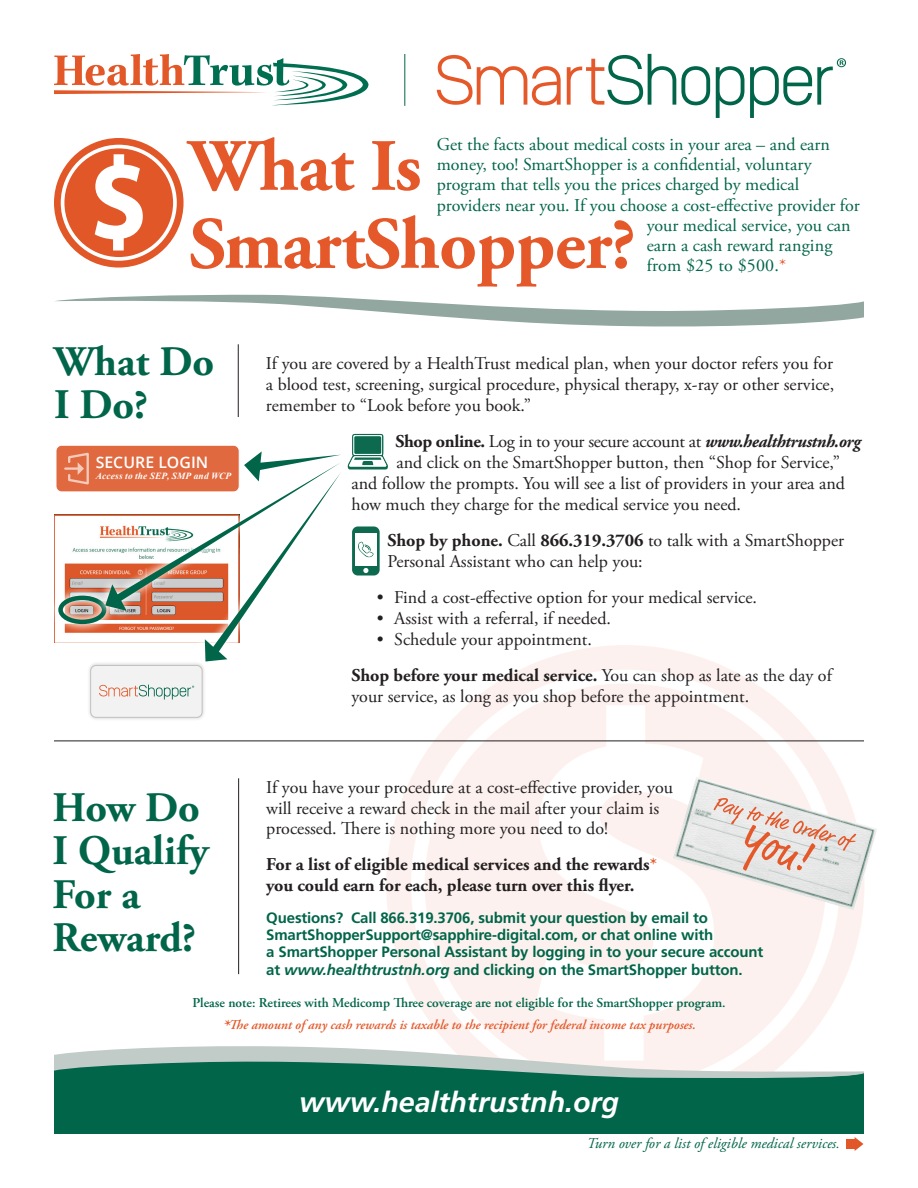
<style>
.page{position:relative;width:918px;height:1188px;background:#fff}
.page>*{position:absolute;margin:0;border:0;box-sizing:border-box;transform-origin:0 0}
.t1{font:700 73.5px "Adobe Garamond Pro";letter-spacing:-.01em;color:#e4582a}
.t2{font:700 42px/43.5px "Adobe Garamond Pro";color:#006549}
.t3{font:italic 700 28.5px "Frutiger LT Std";color:#fff}
.t4{font:18px/21px "Adobe Garamond Pro";color:#231f20}
.t5{font:18px "Adobe Garamond Pro";color:#006549}
.t6{font:700 18px/20.7px "Adobe Garamond Pro";color:#231f20}
.t7{font:18px "Adobe Garamond Pro";letter-spacing:-.02em;color:#231f20}
.t8{font:600 15.75px "Open Sans";letter-spacing:.005em;color:#fff}
.t9{font:700 15px/17.2px "Frutiger LT Std";letter-spacing:-.01em;color:#006549}
.t10{font:italic 15px "Adobe Garamond Pro";color:#006549}
.t11{font:600 13.5px "Adobe Garamond Pro";color:#006549}
.t12{font:italic 600 13.5px "Adobe Garamond Pro";color:#e4582a}
.t13{font:italic 700 9.3px "Times New Roman";letter-spacing:.02em;color:#fff}
.s1{color:#e4582a}
.s2{font-weight:700}
.s3{font-weight:700;font-style:italic}
.s4{font-style:italic}
.s5{font-size:18px}
</style>
<div class="page">
<div style="left:56px;top:445px;width:183px;height:47px;background:#e0693f;border-radius:6px"></div>
<div style="left:56px;top:445px;width:184px;height:47px;border:1px solid #fff;border-radius:6px"></div>
<svg style="left:65px;top:453px;width:21px;height:32px"></svg>
<svg style="left:395px;top:654px;width:460px;height:460px;fill:#fcf1ee"></svg>
<div style="left:386px;top:645px;width:479px;height:478px;border:18px solid #e15727;border-radius:50%"></div>
<svg style="left:537px;top:705px;width:177px;height:340px"></svg>
<img style="left:54px;top:515px;width:45px;height:128px">
<hr style="left:54px;top:741px;width:810px;height:1px;background:#231f20">
<svg style="left:54px;top:586px;width:45px;height:48px"></svg>
<div style="left:58px;top:596px;width:48px;height:28px;border:4px solid #006549;border-radius:50%"></div>
<hr style="left:238px;top:778px;width:1px;height:196px;background:#231f20">
<hr style="left:238px;top:344px;width:1px;height:73px;background:#231f20">
<img style="left:673px;top:777px;width:204px;height:133px">
<svg style="left:714px;top:798px;width:142px;height:73px;background:#e5d3cc"></svg>
<svg style="left:56px;top:140px;width:125px;height:125px;background:#e46a40"></svg>
<div style="left:54px;top:138px;width:130px;height:130px;border:5px solid #e15727;border-radius:50%"></div>
<svg style="left:95px;top:154px;width:48px;height:97px"></svg>
<div style="left:61px;top:145px;width:116px;height:116px;border:4px solid #fff;border-radius:50%"></div>
<svg style="left:54px;top:54px;width:314px;height:51px"></svg>
<div style="left:54px;top:1079px;width:810px;height:55px;background:#006549"></div>
<svg style="left:54px;top:1045px;width:810px;height:34px"></svg>
<hr style="left:404px;top:54px;width:1px;height:52px;background:#006549">
<svg style="left:86px;top:433px;width:269px;height:198px"></svg>
<svg style="left:55px;top:294px;width:809px;height:33px"></svg>
<svg style="left:437px;top:55px;width:124px;height:50px"></svg>
<svg style="left:567px;top:54px;width:143px;height:51px"></svg>
<svg style="left:716px;top:66px;width:28px;height:52px"></svg>
<svg style="left:750px;top:58px;width:96px;height:60px"></svg>
<div style="left:87px;top:662px;width:119px;height:59px;background:#f2f2f2"></div>
<div style="left:90px;top:665px;width:112px;height:53px;border:1px solid #c4c1c0;border-radius:5px"></div>
<svg style="left:99px;top:434px;width:289px;height:266px"></svg>
<div style="left:846px;top:1139px;width:11px;height:10px;background:#e15727"></div>
<svg style="left:855px;top:1137px;width:8px;height:14px"></svg>
<p class="t5" style="left:437px;top:133px;width:395px">Get the facts about medical costs in your area – and earn</p>
<p class="t5" style="left:437px;top:154px;width:376px">money, too! SmartShopper is a confidential, voluntary</p>
<p class="t5" style="left:437px;top:174px;width:364px">program that tells you the prices charged by medical</p>
<p class="t5" style="left:437px;top:194px;width:425px">providers near you. If you choose a cost-effective provider for</p>
<p class="t5" style="left:647px;top:214px;width:205px">your medical service, you can</p>
<p class="t5" style="left:647px;top:235px;width:187px">earn a cash reward ranging</p>
<p class="t5" style="left:647px;top:255px;width:141px">from $25 to $500.<span class="s1">*</span></p>
<p class="t1" style="left:189px;top:124px;width:234px">What Is</p>
<p class="t1" style="left:189px;top:202px;width:448px">SmartShopper?</p>
<p class="t2" style="left:54px;top:340px;width:162px">What Do</p>
<p class="t2" style="left:54px;top:384px;width:96px">I Do?</p>
<p class="t8" style="left:96px;top:452px;width:114px">SECURE LOGIN</p>
<p class="t13" style="left:96px;top:470px;width:137px">Access to the SEP, SMP and WCP</p>
<p class="t2" style="left:52px;top:787px;width:158px">How Do<br>I Qualify<br>For a</p>
<p class="t2" style="left:52px;top:917px;width:145px">Reward?</p>
<p class="t4" style="left:266px;top:353px;width:570px;text-align:justify">If you are covered by a HealthTrust medical plan, when your doctor refers you for a blood test, screening, surgical procedure, physical therapy, x-ray or other service, remember to “Look before you book.”</p>
<p class="t7" style="left:396px;top:430px;width:467px"><span class="s2">Shop online.</span> Log in to your secure account at <span class="s3">www.healthtrustnh.org</span></p>
<p class="t4" style="left:396px;top:452px;width:445px">and click on the SmartShopper button, then “Shop for Service,”</p>
<p class="t4" style="left:351px;top:473px;width:495px">and follow the prompts. You will see a list of providers in your area and</p>
<p class="t4" style="left:351px;top:494px;width:391px">how much they charge for the medical service you need.</p>
<p class="t4" style="left:387px;top:530px;width:458px"><span class="s2">Shop by phone.</span> Call <span class="s2">866.319.3706</span> to talk with a SmartShopper<br>Personal Assistant who can help you:</p>
<p class="t4" style="left:377px;top:587px;width:382px">• Find a cost-effective option for your medical service.</p>
<p class="t4" style="left:377px;top:608px;width:236px">• Assist with a referral, if needed.</p>
<p class="t4" style="left:377px;top:629px;width:216px">• Schedule your appointment.</p>
<p class="t4" style="left:351px;top:665px;width:482px"><span class="s2">Shop before your medical service.</span> You can shop as late as the day of your service, as long as you shop before the appointment.</p>
<p class="t4" style="left:266px;top:777px;width:408px">If you have your procedure at a cost-effective provider, you will receive a reward check in the mail after your claim is processed. There is nothing more you need to do!</p>
<p class="t6" style="left:266px;top:854px;width:392px">For a list of eligible medical services and the rewards<span class="s1">* </span>you could earn for each, please turn over this flyer.</p>
<p class="t9" style="left:266px;top:909px;width:498px">Questions? Call 866.319.3706, submit your question by email to SmartShopperSupport@sapphire-digital.com, or chat online with<br>a SmartShopper Personal Assistant by logging in to your secure account at <span class="s4">www.healthtrustnh.org</span> and clicking on the SmartShopper button.</p>
<p class="t11" style="left:192px;top:995px;width:535px">Please note: Retirees with Medicomp Three coverage are not eligible for the SmartShopper program.</p>
<p class="t12" style="left:222px;top:1017px;width:475px"><span class="s5">*</span>The amount of any cash rewards is taxable to the recipient for federal income tax purposes.</p>
<p class="t3" style="left:299px;top:1086px;width:321px">www.healthtrustnh.org</p>
<p class="t10" style="left:587px;top:1134px;width:255px">Turn over for a list of eligible medical services.</p>
</div>
